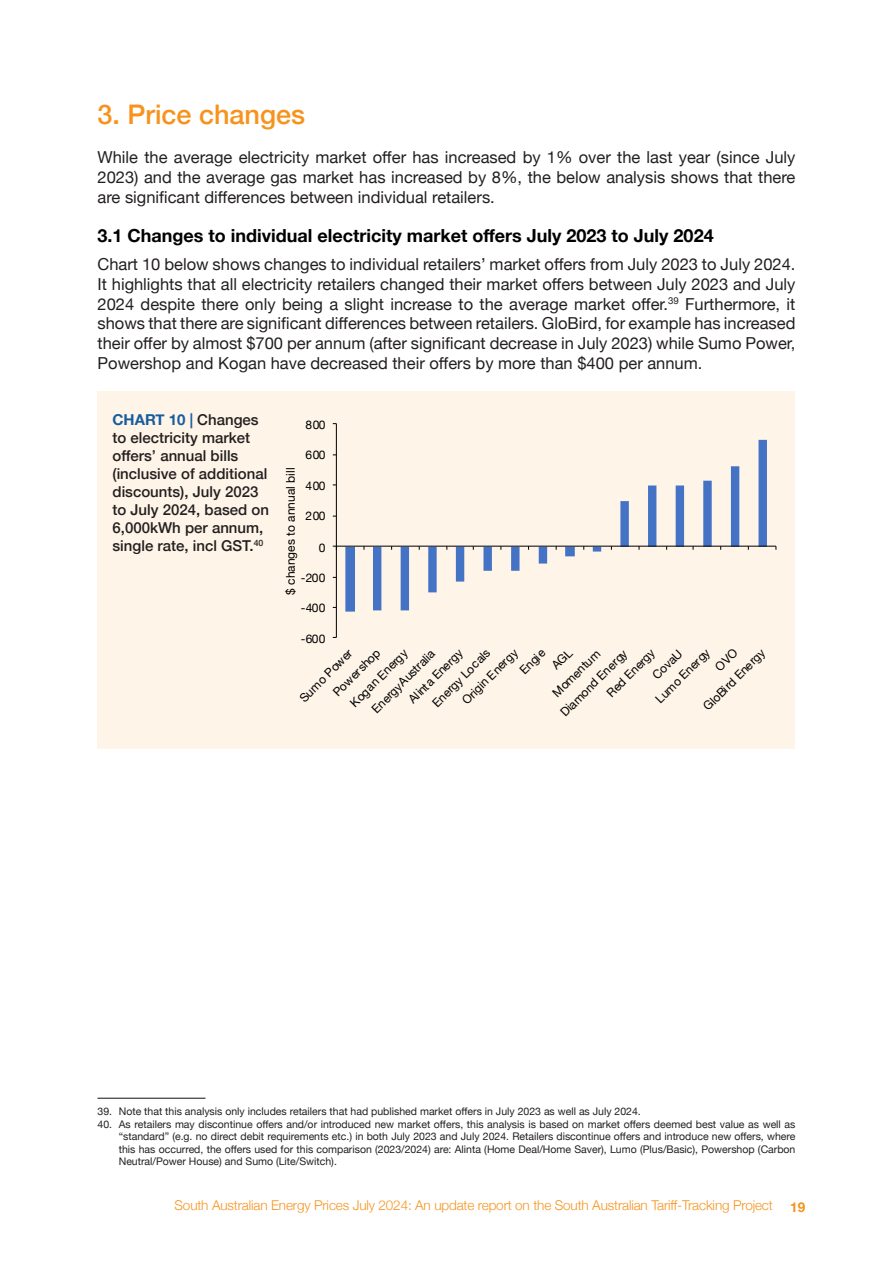
<style>
.page{position:relative;width:893px;height:1263px;background:#fff}
.page>*{position:absolute;margin:0;border:0;box-sizing:border-box;transform-origin:0 0}
.TOC_Main_Chapter{font:500 27px "Helvetica Neue";color:#f7931d}
.Subhead_L2{font:700 18px "Helvetica Neue";color:#000}
.t1{font:16.5px/19.8px "Helvetica Neue";color:#231f20;text-align:justify}
.t2{font:500 15px/18px "Helvetica Neue";color:#231f20}
.t3{font:300 13.5px "Helvetica Neue";letter-spacing:-.01em;color:#f7931d}
.t4{font:700 13.5px "Helvetica Neue";color:#f7931d}
.t5{font:12px "Helvetica Neue";color:#000}
.Footnote{font:10.5px/12.6px "Helvetica Neue";color:#231f20;text-align:justify}
.s1{font-weight:700;color:#175d9e}
</style>
<div class="page">
<div style="left:98px;top:391px;width:697px;height:357px;background:#fef4e8"></div>
<svg style="left:345px;top:440px;width:422px;height:172px"></svg>
<hr style="left:336px;top:424px;width:1px;height:213px;background:#000">
<hr style="left:336px;top:546px;width:440px;height:1px;background:#000">
<hr style="left:98px;top:1098px;width:108px;height:1px;background:#231f20">
<p class="TOC_Main_Chapter" style="left:98px;top:93px;width:209px">3. Price changes</p>
<p class="t1" style="left:98px;top:149px;width:699px">While the average electricity market offer has increased by 1% over the last year (since July 2023) and the average gas market has increased by 8%, the below analysis shows that there are significant differences between individual retailers.</p>
<p class="Subhead_L2" style="left:98px;top:221px;width:618px">3.1 Changes to individual electricity market offers July 2023 to July 2024</p>
<p class="t1" style="left:98px;top:255px;width:699px">Chart 10 below shows changes to individual retailers’ market offers from July 2023 to July 2024.<br>It highlights that all electricity retailers changed their market offers between July 2023 and July 2024 despite there only being a slight increase to the average market offer.<sup>39</sup> Furthermore, it shows that there are significant differences between retailers. GloBird, for example has increased their offer by almost $700 per annum (after significant decrease in July 2023) while Sumo Power, Powershop and Kogan have decreased their offers by more than $400 per annum.</p>
<p class="t2" style="left:112px;top:409px;width:158px"><span class="s1">CHART 10 |</span> Changes to electricity market offers’ annual bills (inclusive of additional discounts), July 2023 to July 2024, based on<br>6,000kWh per annum, single rate, incl GST.<sup>40</sup></p>
<p class="t5" style="left:306px;top:416px;width:21px">800</p>
<p class="t5" style="left:306px;top:446px;width:21px">600</p>
<p class="t5" style="left:282px;top:595px;width:129px;rotate:-90deg">$ changes to annual bill</p>
<p class="t5" style="left:306px;top:477px;width:21px">400</p>
<p class="t5" style="left:306px;top:507px;width:21px">200</p>
<p class="t5" style="left:319px;top:539px;width:8px">0</p>
<p class="t5" style="left:301px;top:569px;width:26px">-200</p>
<p class="t5" style="left:301px;top:599px;width:26px">-400</p>
<p class="t5" style="left:301px;top:630px;width:26px">-600</p>
<p class="t5" style="left:648px;top:671px;width:38px;rotate:-45deg">CovaU</p>
<p class="t5" style="left:458px;top:696px;width:75px;rotate:-45deg">Origin Energy</p>
<p class="t5" style="left:516px;top:666px;width:32px;rotate:-45deg">Engie</p>
<p class="t5" style="left:548px;top:689px;width:63px;rotate:-45deg">Momentum</p>
<p class="t5" style="left:699px;top:702px;width:83px;rotate:-45deg">GloBird Energy</p>
<p class="t5" style="left:329px;top:688px;width:63px;rotate:-45deg">Powershop</p>
<p class="t5" style="left:603px;top:689px;width:64px;rotate:-45deg">Red Energy</p>
<p class="t5" style="left:404px;top:695px;width:72px;rotate:-45deg">Alinta Energy</p>
<p class="t5" style="left:651px;top:695px;width:72px;rotate:-45deg">Lumo Energy</p>
<p class="t5" style="left:296px;top:694px;width:70px;rotate:-45deg">Sumo Power</p>
<p class="t5" style="left:346px;top:698px;width:77px;rotate:-45deg">Kogan Energy</p>
<p class="t5" style="left:428px;top:698px;width:77px;rotate:-45deg">Energy Locals</p>
<p class="t5" style="left:556px;top:708px;width:90px;rotate:-45deg">Diamond Energy</p>
<p class="t5" style="left:368px;top:704px;width:85px;rotate:-45deg">EnergyAustralia</p>
<p class="Footnote" style="left:98px;top:1106px;width:545px">39. Note that this analysis only includes retailers that had published market offers in July 2023 as well as July 2024.</p>
<p class="Footnote" style="left:119px;top:1118px;width:678px;text-indent:-21px">40. As retailers may discontinue offers and/or introduced new market offers, this analysis is based on market offers deemed best value as well as “standard” (e.g. no direct debit requirements etc.) in both July 2023 and July 2024. Retailers discontinue offers and introduce new offers, where this has occurred, the offers used for this comparison (2023/2024) are: Alinta (Home Deal/Home Saver), Lumo (Plus/Basic), Powershop (Carbon Neutral/Power House) and Sumo (Lite/Switch).</p>
<p class="t3" style="left:175px;top:1194px;width:600px">South Australian Energy Prices July 2024: An update report on the South Australian Tariff-Tracking Project</p>
<p class="t4" style="left:790px;top:1197px;width:16px">19</p>
</div>
